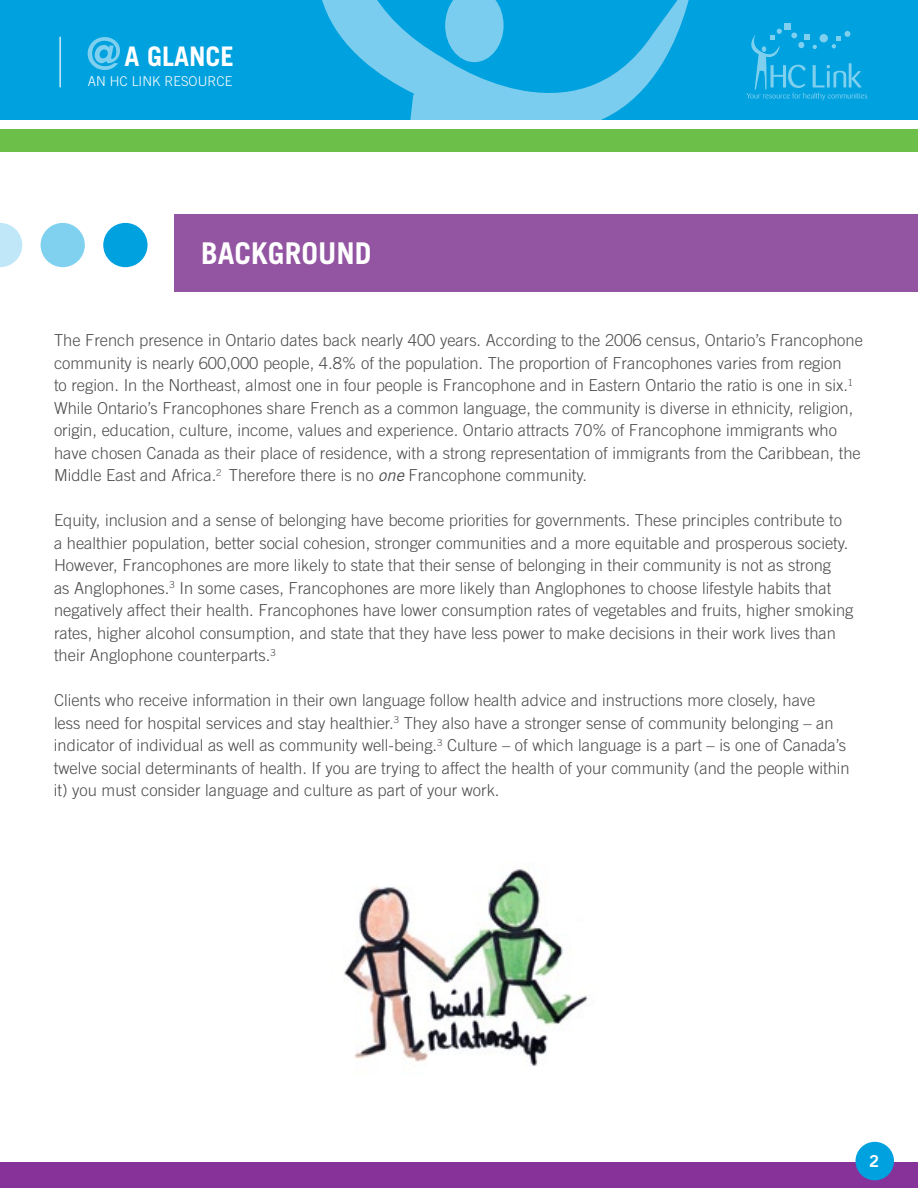
<style>
.page{position:relative;width:918px;height:1188px;background:#fff}
.page>*{position:absolute;margin:0;border:0;box-sizing:border-box;transform-origin:0 0}
.t1{font:700 30px "Trade Gothic LT Std";color:#fff}
.t2{font:700 27px "Trade Gothic LT Std";color:#fff}
.t3{font:300 16.5px/22.5px "Trade Gothic LT Std";color:#4d4d4f}
.t4{font:16.5px "Trade Gothic LT Std Bd 2";color:#fff}
.t5{font:300 13.5px "Trade Gothic LT Std";letter-spacing:.005em;color:#fff}
.s1{font-weight:400;font-style:italic}
</style>
<div class="page">
<div style="left:0;top:0;width:918px;height:120px;background:#00a1df"></div>
<svg style="left:291px;top:0;width:402px;height:215px"></svg>
<div style="left:0;top:129px;width:918px;height:23px;background:#6cc04a"></div>
<hr style="left:59px;top:37px;width:2px;height:50px;background:#fff">
<div style="left:0;top:1162px;width:918px;height:26px;background:#873299"></div>
<div style="left:855px;top:1142px;width:39px;height:38px;background:#00a1df;border-radius:50%"></div>
<svg style="left:88px;top:37px;width:32px;height:33px"></svg>
<div style="left:784px;top:23px;width:7px;height:7px;background:#7fcfee"></div>
<svg style="left:746px;top:29px;width:121px;height:71px"></svg>
<div style="left:174px;top:215px;width:744px;height:77px;background:#9355a2"></div>
<div style="left:103px;top:223px;width:45px;height:44px;background:#00a1df;border-radius:50%"></div>
<div style="left:41px;top:223px;width:44px;height:44px;background:#80d0ef;border-radius:50%"></div>
<svg style="left:0;top:223px;width:22px;height:44px"></svg>
<img style="left:344px;top:869px;width:244px;height:197px">
<h2 class="t2" style="left:125px;top:40px;width:111px">A GLANCE</h2>
<p class="t5" style="left:88px;top:73px;width:146px">AN HC LINK RESOURCE</p>
<h1 class="t1" style="left:201px;top:235px;width:172px">BACKGROUND</h1>
<p class="t3" style="left:54px;top:329px;width:810px">The French presence in Ontario dates back nearly 400 years. According to the 2006 census, Ontario’s Francophone community is nearly 600,000 people, 4.8% of the population. The proportion of Francophones varies from region<br>to region. I n the Northeast, almost one in four people is Francophone and in Eastern Ontario the ratio is one in six.<sup>1<br></sup>While Ontario’s Francophones share French as a common language, the community is diverse in ethnicity, religion, origin, education, culture, income, values and experience. Ontario attracts 70% of Francophone immigrants who have chosen Canada as their place of residence, with a strong representation of immigrants from the Caribbean, the M iddle East and Africa.<sup>2</sup> Therefore there is no <span class="s1">one</span> Francophone community.</p>
<p class="t3" style="left:54px;top:509px;width:801px">Equity, inclusion and a sense of belonging have become priorities for governments. These principles contribute to a healthier population, better social cohesion, stronger communities and a more equitable and prosperous society.<br>However, Francophones are more likely to state that their sense of belonging in their community is not as strong<br>as Anglophones.<sup>3</sup> I n some cases, Francophones are more likely than Anglophones to choose lifestyle habits that negatively affect their health. Francophones have lower consumption rates of vegetables and fruits, higher smoking rates, higher alcohol consumption, and state that they have less power to make decisions in their work lives than their Anglophone counterparts.<sup>3</sup></p>
<p class="t3" style="left:54px;top:689px;width:797px">Clients who receive information in their own language follow health advice and instructions more closely, have<br>less need for hospital services and stay healthier.<sup>3</sup> They also have a stronger sense of community belonging – an indicator of individual as well as community well-being.<sup>3</sup> Culture – of which language is a part – is one of Canada’s twelve social determinants of health. If you are trying to affect the health of your community (and the people within it) you must consider language and culture as part of your work.</p>
<p class="t4" style="left:869px;top:1151px;width:12px">2</p>
</div>
